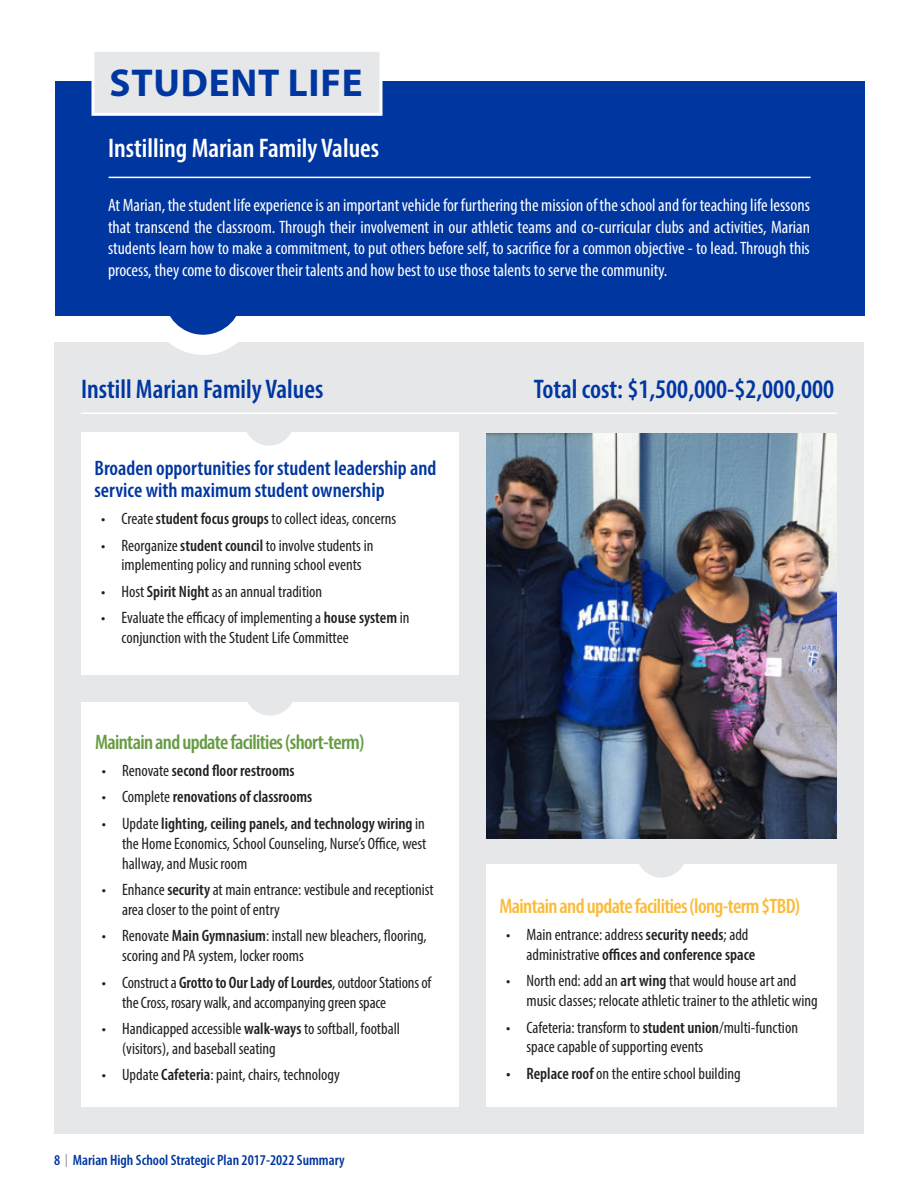
<style>
.page{position:relative;width:918px;height:1188px;background:#fff}
.page>*{position:absolute;margin:0;border:0;box-sizing:border-box;transform-origin:0 0}
.t1{font:700 39px "Myriad Pro";letter-spacing:.02em;color:#0036a0}
.t2{font:600 condensed 27px "Myriad Pro";color:#0036a0}
.t3{font:600 condensed 27px "Myriad Pro";color:#fff}
.t4{font:600 condensed 21px/22.5px "Myriad Pro";color:#0036a0}
.t5{font:600 condensed 21px "Myriad Pro";letter-spacing:-.03em;color:#fbbb3a}
.t6{font:600 condensed 21px "Myriad Pro";letter-spacing:-.03em;color:#669b42}
.t7{font:condensed 18px/21.6px "Myriad Pro";color:#fff;text-align:justify}
.t8{font:condensed 16.5px/19.8px "Myriad Pro";color:#231f20}
.t9{font:600 condensed 16.5px "Myriad Pro";color:#231f20}
.t10{font:600 condensed 15px "Myriad Pro";color:#0036a0}
.s1{font-weight:600}
.s2{font-weight:400}
.s3{font-weight:300;font-size:19.5px;color:#808285}
</style>
<div class="page">
<div style="left:54px;top:343px;width:810px;height:791px;background:#e6e7e9"></div>
<div style="left:149px;top:247px;width:108px;height:108px;background:#fff;border-radius:50%"></div>
<div style="left:164px;top:257px;width:78px;height:78px;background:#0036a0;border-radius:50%"></div>
<div style="left:55px;top:81px;width:810px;height:234px;background:#0036a0"></div>
<hr style="left:109px;top:177px;width:702px;height:1px;background:#fff">
<div style="left:91px;top:49px;width:291px;height:67px;background:#e6e7e9;border:3px solid #fff"></div>
<hr style="left:81px;top:413px;width:756px;height:1px;background:#fff">
<div style="left:486px;top:864px;width:351px;height:243px;background:#fff"></div>
<svg style="left:639px;top:864px;width:45px;height:14px"></svg>
<div style="left:81px;top:432px;width:378px;height:243px;background:#fff"></div>
<svg style="left:247px;top:432px;width:44px;height:14px"></svg>
<div style="left:81px;top:702px;width:378px;height:405px;background:#fff"></div>
<svg style="left:248px;top:702px;width:44px;height:14px"></svg>
<img style="left:486px;top:433px;width:351px;height:405px">
<p class="t1" style="left:110px;top:57px;width:254px">STUDENT LIFE</p>
<p class="t3" style="left:108px;top:132px;width:273px">Instilling Marian Family Values</p>
<p class="t7" style="left:108px;top:194px;width:703px">At Marian, the student life experience is an important vehicle for furthering the mission of the school and for teaching life lessons that transcend the classroom. Through their involvement in our athletic teams and co-curricular clubs and activities, Marian students learn how to make a commitment, to put others before self, to sacrifice for a common objective - to lead. Through this process, they come to discover their talents and how best to use those talents to serve the community.</p>
<p class="t2" style="left:81px;top:373px;width:244px">Instill Marian Family Values</p>
<p class="t2" style="left:534px;top:373px;width:302px">Total cost: $1,500,000-$2,000,000</p>
<p class="t4" style="left:94px;top:456px;width:344px">Broaden opportunities for student leadership and service with maximum student ownership</p>
<p class="t8" style="left:101px;top:508px;width:297px">• Create <span class="s1">student focus groups</span> to collect ideas, concerns</p>
<p class="t8" style="left:101px;top:535px;width:274px;text-align:center">• Reorganize <span class="s1">student council</span> to involve students in implementing policy and running school events</p>
<p class="t8" style="left:101px;top:581px;width:223px">• Host <span class="s1">Spirit Night</span> as an annual tradition</p>
<p class="t8" style="left:122px;top:608px;width:289px;text-indent:-20px">• Evaluate the efficacy of implementing a <span class="s1">house system</span> in conjunction with the Student Life Committee</p>
<p class="t6" style="left:95px;top:729px;width:271px">Maintain and update facilities (short-term)</p>
<p class="t9" style="left:102px;top:760px;width:194px"><span class="s2">• Renovate</span> second floor restrooms</p>
<p class="t9" style="left:102px;top:787px;width:212px"><span class="s2">• Complete</span> renovations of classrooms</p>
<p class="t8" style="left:122px;top:813px;width:306px;text-align:justify;text-indent:-20px">• Update <span class="s1">lighting, ceiling panels, and technology wiring</span> in the Home Economics, School Counseling, Nurse’s Office, west hallway, and Music room</p>
<p class="t8" style="left:122px;top:879px;width:313px;text-indent:-20px">• Enhance <span class="s1">security</span> at main entrance: vestibule and receptionist area closer to the point of entry</p>
<p class="t8" style="left:122px;top:926px;width:306px;text-indent:-20px">• Renovate <span class="s1">Main Gymnasium</span>: install new bleachers, flooring, scoring and PA system, locker rooms</p>
<p class="t8" style="left:122px;top:972px;width:311px;text-indent:-20px">• Construct a <span class="s1">Grotto to Our Lady of Lourdes</span>, outdoor Stations of the Cross, rosary walk, and accompanying green space</p>
<p class="t8" style="left:122px;top:1019px;width:279px;text-indent:-20px">• Handicapped accessible <span class="s1">walk-ways</span> to softball, football (visitors), and baseball seating</p>
<p class="t8" style="left:102px;top:1065px;width:239px">• Update <span class="s1">Cafeteria</span>: paint, chairs, technology</p>
<p class="t10" style="left:54px;top:1151px;width:292px">8 <span class="s3">I</span> Marian High School Strategic Plan 2017-2022 Summary</p>
<p class="t5" style="left:500px;top:894px;width:302px">Maintain and update facilities (long-term $TBD)</p>
<p class="t8" style="left:526px;top:924px;width:230px;text-indent:-20px">• Main entrance: address <span class="s1">security needs</span>; add administrative <span class="s1">offices and conference space</span></p>
<p class="t8" style="left:526px;top:971px;width:293px;text-indent:-20px">• North end: add an <span class="s1">art wing</span> that would house art and music classes; relocate athletic trainer to the athletic wing</p>
<p class="t8" style="left:526px;top:1017px;width:273px;text-indent:-20px">• Cafeteria: transform to <span class="s1">student union</span>/multi-function space capable of supporting events</p>
<p class="t8" style="left:506px;top:1063px;width:236px"><span class="s1">• Replace roof</span> on the entire school building</p>
</div>
